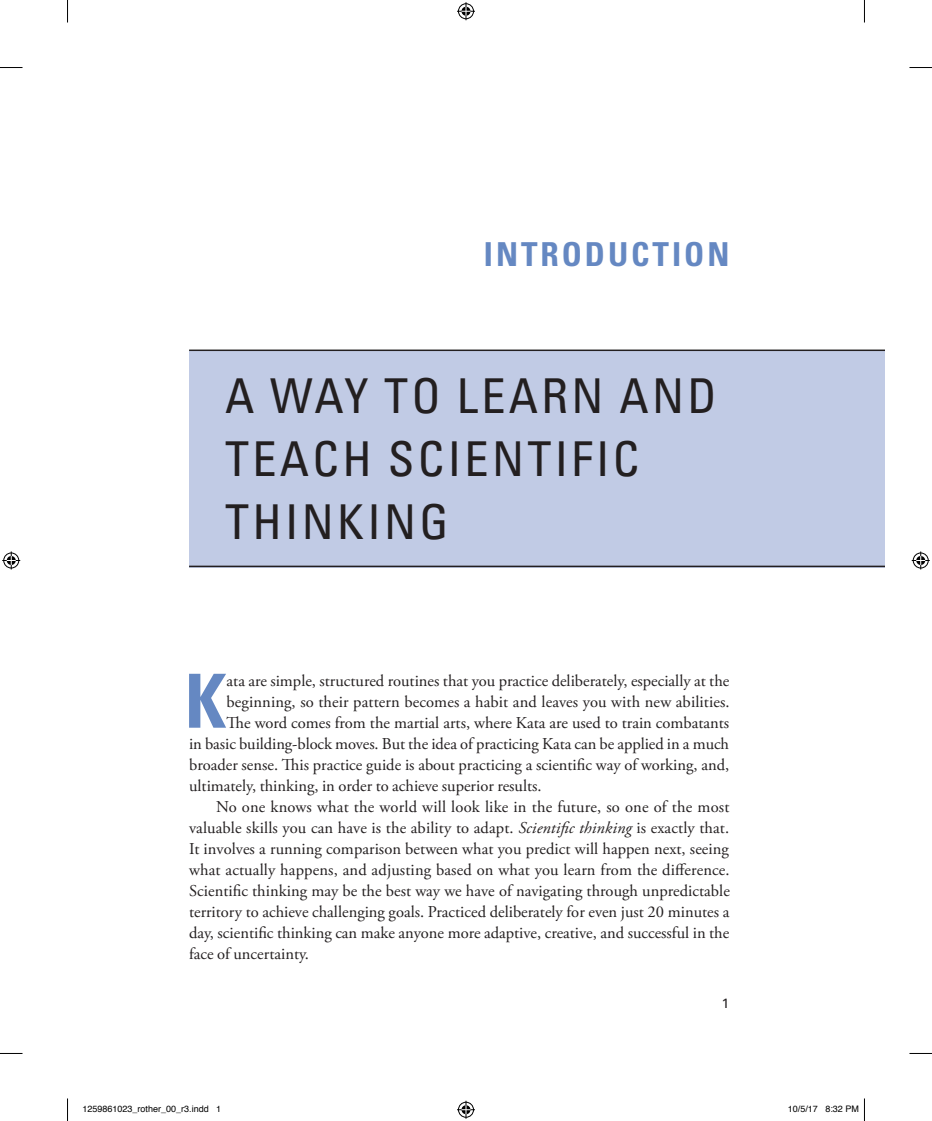
<style>
.page{position:relative;width:932px;height:1121px;background:#fff}
.page>*{position:absolute;margin:0;border:0;box-sizing:border-box;transform-origin:0 0}
.t1{font:700 condensed 74.7px "Univers LT Std";color:#6588c2}
.t2{font:condensed 48px/63px "Univers LT Std";letter-spacing:.07em;color:#231f20}
.t3{font:700 condensed 33px "Univers LT Std";letter-spacing:.09em;color:#6588c2}
.t4{font:16.5px "Adobe Garamond Pro";color:#231f20}
.t5{font:13.5px "Univers LT Std";color:#231f20}
.t6{font:9px "Helvetica";color:#000}
.s1{font-style:italic}
</style>
<div class="page">
<div style="left:189px;top:351px;width:695px;height:216px;background:#c1cbe5"></div>
<hr style="left:189px;top:349px;width:695px;height:2px;background:#231f20">
<hr style="left:189px;top:565px;width:695px;height:2px;background:#231f20">
<svg style="left:0;top:67px;width:22px;height:1px"></svg>
<svg style="left:909px;top:67px;width:23px;height:1px"></svg>
<svg style="left:0;top:1053px;width:22px;height:1px"></svg>
<svg style="left:909px;top:1053px;width:23px;height:1px"></svg>
<svg style="left:67px;top:0;width:1px;height:22px"></svg>
<svg style="left:67px;top:1098px;width:1px;height:22px"></svg>
<svg style="left:864px;top:0;width:1px;height:22px"></svg>
<svg style="left:457px;top:2px;width:18px;height:18px"></svg>
<svg style="left:457px;top:1100px;width:18px;height:18px"></svg>
<svg style="left:2px;top:551px;width:18px;height:18px"></svg>
<svg style="left:911px;top:551px;width:18px;height:18px"></svg>
<svg style="left:864px;top:1098px;width:1px;height:22px"></svg>
<h3 class="t3" style="left:484px;top:233px;width:247px">INTRODUCTION</h3>
<h2 class="t2" style="left:225px;top:363px;width:493px">A WAY TO LEARN AND<br>TEACH SCIENTIFIC<br>THINKING</h2>
<h1 class="t1" style="left:185px;top:655px;width:43px">K</h1>
<p class="t4" style="left:226px;top:670px;width:504px">ata are simple, structured routines that you practice deliberately, especially at the</p>
<p class="t4" style="left:226px;top:691px;width:504px">beginning, so their pattern becomes a habit and leaves you with new abilities.</p>
<p class="t4" style="left:226px;top:712px;width:504px">The word comes from the martial arts, where Kata are used to train combatants</p>
<p class="t4" style="left:189px;top:733px;width:541px">in basic building-block moves. But the idea of practicing Kata can be applied in a much</p>
<p class="t4" style="left:189px;top:754px;width:541px">broader sense. This practice guide is about practicing a scientific way of working, and,</p>
<p class="t4" style="left:189px;top:775px;width:354px">ultimately, thinking, in order to achieve superior results.</p>
<p class="t4" style="left:216px;top:796px;width:515px">No one knows what the world will look like in the future, so one of the most</p>
<p class="t4" style="left:189px;top:817px;width:541px">valuable skills you can have is the ability to adapt. <span class="s1">Scientific thinking</span> is exactly that.</p>
<p class="t4" style="left:189px;top:838px;width:541px">It involves a running comparison between what you predict will happen next, seeing</p>
<p class="t4" style="left:189px;top:859px;width:542px">what actually happens, and adjusting based on what you learn from the difference.</p>
<p class="t4" style="left:189px;top:880px;width:542px">Scientific thinking may be the best way we have of navigating through unpredictable</p>
<p class="t4" style="left:189px;top:901px;width:542px">territory to achieve challenging goals. Practiced deliberately for even just 20 minutes a</p>
<p class="t4" style="left:189px;top:922px;width:541px">day, scientific thinking can make anyone more adaptive, creative, and successful in the</p>
<p class="t4" style="left:189px;top:943px;width:121px">face of uncertainty.</p>
<p class="t5" style="left:721px;top:995px;width:9px">1</p>
<p class="t6" style="left:82px;top:1105px;width:140px">1259861023_rother_00_r3.indd 1</p>
<p class="t6" style="left:788px;top:1105px;width:73px">10/5/17 8:32 PM</p>
</div>
